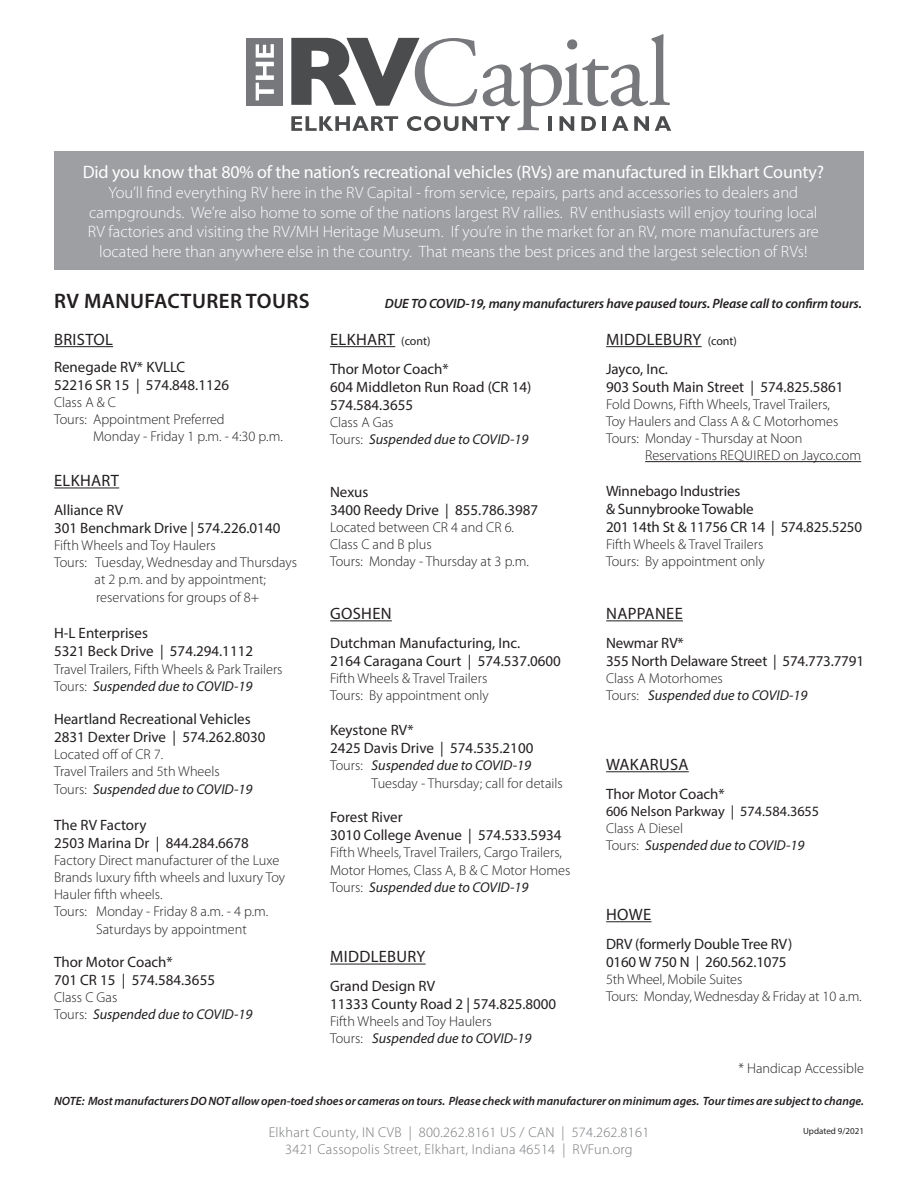
<style>
.page{position:relative;width:918px;height:1188px;background:#fff}
.page>*{position:absolute;margin:0;border:0;box-sizing:border-box;transform-origin:0 0}
.t1{font:600 21px "Myriad Pro";letter-spacing:.02em;color:#231f20}
.t2{font:18px "Myriad Pro";letter-spacing:-.01em;color:#fff}
.t3{font:300 16.5px/19.8px "Myriad Pro";color:#fff;text-align:center}
.t4{font:16.5px "Myriad Pro";letter-spacing:.02em;color:#231f20}
.t5{font:15px/18px "Myriad Pro";color:#231f20}
.t6{font:300 14.25px/17.1px "Myriad Pro";color:#231f20}
.t7{font:italic 14.25px "Myriad Pro";color:#231f20}
.t8{font:300 14.25px "Myriad Pro";letter-spacing:.02em;color:#76787b}
.t9{font:14.25px "Myriad Pro";color:#231f20}
.t10{font:italic 600 13.5px "Myriad Pro";letter-spacing:-.01em;color:#231f20}
.t11{font:italic 600 12px "Myriad Pro";color:#231f20}
.t12{font:9px "Myriad Pro";color:#231f20}
.s1{font-weight:300;font-style:normal}
.s2{font-size:12px}
.s3{font-weight:400;font-style:italic}
</style>
<div class="page">
<div style="left:54px;top:152px;width:810px;height:118px;background:#9d9fa2"></div>
<hr style="left:54px;top:346px;width:59px;height:1px;background:#231f20">
<hr style="left:54px;top:488px;width:65px;height:1px;background:#231f20">
<hr style="left:330px;top:346px;width:65px;height:1px;background:#231f20">
<hr style="left:330px;top:620px;width:62px;height:1px;background:#231f20">
<hr style="left:330px;top:964px;width:96px;height:1px;background:#231f20">
<hr style="left:606px;top:346px;width:96px;height:1px;background:#231f20">
<hr style="left:645px;top:461px;width:216px;height:1px;background:#231f20">
<hr style="left:606px;top:620px;width:77px;height:1px;background:#231f20">
<hr style="left:606px;top:771px;width:83px;height:1px;background:#231f20">
<hr style="left:606px;top:921px;width:46px;height:1px;background:#231f20">
<div style="left:247px;top:38px;width:36px;height:67px;background:#76787b"></div>
<svg style="left:256px;top:44px;width:18px;height:56px"></svg>
<svg style="left:291px;top:34px;width:380px;height:97px"></svg>
<p class="t2" style="left:83px;top:161px;width:743px">Did you know that 80% of the nation’s recreational vehicles (RVs) are manufactured in Elkhart County?</p>
<p class="t3" style="left:88px;top:182px;width:733px">You’ll find everything RV here in the RV Capital - from service, repairs, parts and accessories to dealers and campgrounds. We’re also home to some of the nations largest RV rallies. RV enthusiasts will enjoy touring local RV factories and visiting the RV/MH Heritage Museum. If you’re in the market for an RV, more manufacturers are located here than anywhere else in the country. That means the best prices and the largest selection of RVs!</p>
<p class="t1" style="left:54px;top:287px;width:257px">RV MANUFACTURER TOURS</p>
<p class="t10" style="left:385px;top:295px;width:479px">DUE TO COVID-19, many manufacturers have paused tours. Please call to confirm tours.</p>
<p class="t4" style="left:54px;top:329px;width:60px">BRISTOL</p>
<p class="t5" style="left:54px;top:358px;width:133px">Renegade RV* KVLLC</p>
<p class="t5" style="left:54px;top:376px;width:177px">52216 SR 15 | 574.848.1126</p>
<p class="t6" style="left:54px;top:394px;width:64px">Class A &amp; C</p>
<p class="t6" style="left:54px;top:411px;width:172px">Tours: Appointment Preferred</p>
<p class="t6" style="left:93px;top:428px;width:191px">Monday - Friday 1 p.m. - 4:30 p.m.</p>
<p class="t4" style="left:54px;top:471px;width:66px">ELKHART</p>
<p class="t5" style="left:54px;top:501px;width:71px">Alliance RV</p>
<p class="t5" style="left:54px;top:519px;width:228px">301 Benchmark Drive | 574.226.0140</p>
<p class="t6" style="left:54px;top:537px;width:163px">Fifth Wheels and Toy Haulers</p>
<p class="t6" style="left:95px;top:554px;width:204px;line-height:17.5px;text-indent:-41px">Tours: Tuesday, Wednesday and Thursdays at 2 p.m. and by appointment; reservations for groups of 8+</p>
<p class="t5" style="left:54px;top:624px;width:96px">H-L Enterprises</p>
<p class="t5" style="left:54px;top:642px;width:201px">5321 Beck Drive | 574.294.1112</p>
<p class="t6" style="left:54px;top:660px;width:230px">Travel Trailers, Fifth Wheels &amp; Park Trailers</p>
<p class="t7" style="left:54px;top:677px;width:200px"><span class="s1">Tours:</span> Suspended due to COVID-19</p>
<p class="t5" style="left:54px;top:709px;width:198px">Heartland Recreational Vehicles</p>
<p class="t5" style="left:54px;top:727px;width:213px">2831 Dexter Drive | 574.262.8030</p>
<p class="t6" style="left:54px;top:745px;width:111px">Located off of CR 7.</p>
<p class="t6" style="left:54px;top:762px;width:167px">Travel Trailers and 5th Wheels</p>
<p class="t7" style="left:54px;top:780px;width:200px"><span class="s1">Tours:</span> Suspended due to COVID-19</p>
<p class="t5" style="left:54px;top:816px;width:94px">The RV Factory</p>
<p class="t5" style="left:54px;top:834px;width:196px">2503 Marina Dr | 844.284.6678</p>
<p class="t6" style="left:54px;top:851px;width:233px">Factory Direct manufacturer of the Luxe<br>Brands luxury fifth wheels and luxury Toy<br>Hauler fifth wheels.</p>
<p class="t6" style="left:96px;top:902px;width:174px;line-height:18px;text-indent:-42px">Tours: Monday - Friday 8 a.m. - 4 p.m.<br>Saturdays by appointment</p>
<p class="t5" style="left:54px;top:953px;width:120px">Thor Motor Coach*</p>
<p class="t5" style="left:54px;top:971px;width:163px">701 CR 15 | 574.584.3655</p>
<p class="t6" style="left:54px;top:989px;width:65px">Class C Gas</p>
<p class="t7" style="left:54px;top:1006px;width:200px"><span class="s1">Tours:</span> Suspended due to COVID-19</p>
<p class="t4" style="left:330px;top:329px;width:102px">ELKHART <span class="s2">(cont)</span></p>
<p class="t5" style="left:330px;top:360px;width:120px">Thor Motor Coach*</p>
<p class="t5" style="left:330px;top:378px;width:203px">604 Middleton Run Road (CR 14)</p>
<p class="t5" style="left:330px;top:396px;width:85px">574.584.3655</p>
<p class="t6" style="left:330px;top:413px;width:65px">Class A Gas</p>
<p class="t7" style="left:330px;top:430px;width:200px"><span class="s1">Tours:</span> Suspended due to COVID-19</p>
<p class="t5" style="left:330px;top:483px;width:40px">Nexus</p>
<p class="t5" style="left:330px;top:501px;width:210px">3400 Reedy Drive | 855.786.3987</p>
<p class="t6" style="left:330px;top:519px;width:186px">Located between CR 4 and CR 6.<br>Class C and B plus</p>
<p class="t6" style="left:330px;top:553px;width:200px">Tours: Monday - Thursday at 3 p.m.</p>
<p class="t4" style="left:330px;top:604px;width:63px">GOSHEN</p>
<p class="t5" style="left:330px;top:634px;width:192px">Dutchman Manufacturing, Inc.</p>
<p class="t5" style="left:330px;top:652px;width:232px">2164 Caragana Court | 574.537.0600</p>
<p class="t6" style="left:330px;top:670px;width:159px">Fifth Wheels &amp; Travel Trailers</p>
<p class="t6" style="left:330px;top:687px;width:160px">Tours: By appointment only</p>
<p class="t5" style="left:330px;top:720px;width:85px">Keystone RV*</p>
<p class="t5" style="left:330px;top:738px;width:205px">2425 Davis Drive | 574.535.2100</p>
<p class="t6" style="left:372px;top:756px;width:193px;line-height:18px;text-indent:-42px">Tours: <span class="s3">Suspended due to COVID-19<br></span>Tuesday - Thursday; call for details</p>
<p class="t5" style="left:330px;top:808px;width:74px">Forest River</p>
<p class="t5" style="left:330px;top:826px;width:233px">3010 College Avenue | 574.533.5934</p>
<p class="t6" style="left:330px;top:844px;width:242px">Fifth Wheels, Travel Trailers, Cargo Trailers,<br>Motor Homes, Class A, B &amp; C Motor Homes<br>Tours: <span class="s3">Suspended due to COVID-19</span></p>
<p class="t4" style="left:330px;top:947px;width:97px">MIDDLEBURY</p>
<p class="t5" style="left:330px;top:977px;width:107px">Grand Design RV</p>
<p class="t5" style="left:330px;top:995px;width:228px">11333 County Road 2 | 574.825.8000</p>
<p class="t6" style="left:330px;top:1013px;width:163px">Fifth Wheels and Toy Haulers</p>
<p class="t7" style="left:330px;top:1030px;width:203px"><span class="s1">Tours:</span> Suspended due to COVID-19</p>
<p class="t4" style="left:606px;top:329px;width:132px">MIDDLEBURY <span class="s2">(cont)</span></p>
<p class="t5" style="left:606px;top:360px;width:239px">Jayco, Inc.<br>903 South Main Street | 574.825.5861</p>
<p class="t6" style="left:606px;top:395px;width:234px">Fold Downs, Fifth Wheels, Travel Trailers,<br>Toy Haulers and Class A &amp; C Motorhomes</p>
<p class="t6" style="left:645px;top:430px;width:218px;text-indent:-39px">Tours: Monday - Thursday at Noon<br>Reservations REQUIRED on Jayco.com</p>
<p class="t5" style="left:606px;top:482px;width:149px">Winnebago Industries<br>&amp; Sunnybrooke Towable</p>
<p class="t5" style="left:606px;top:518px;width:258px">201 14th St &amp; 11756 CR 14 | 574.825.5250</p>
<p class="t6" style="left:606px;top:536px;width:159px">Fifth Wheels &amp; Travel Trailers</p>
<p class="t6" style="left:606px;top:553px;width:160px">Tours: By appointment only</p>
<p class="t4" style="left:606px;top:604px;width:78px">NAPPANEE</p>
<p class="t5" style="left:606px;top:634px;width:79px">Newmar RV*</p>
<p class="t5" style="left:606px;top:652px;width:260px">355 North Delaware Street | 574.773.7791</p>
<p class="t6" style="left:606px;top:670px;width:118px">Class A Motorhomes</p>
<p class="t7" style="left:606px;top:687px;width:203px"><span class="s1">Tours:</span> Suspended due to COVID-19</p>
<p class="t4" style="left:606px;top:754px;width:84px">WAKARUSA</p>
<p class="t5" style="left:606px;top:785px;width:120px">Thor Motor Coach*</p>
<p class="t9" style="left:606px;top:802px;width:215px">606 Nelson Parkway | 574.584.3655</p>
<p class="t6" style="left:606px;top:820px;width:79px">Class A Diesel</p>
<p class="t7" style="left:606px;top:837px;width:200px"><span class="s1">Tours:</span> Suspended due to COVID-19</p>
<p class="t4" style="left:606px;top:904px;width:47px">HOWE</p>
<p class="t5" style="left:606px;top:935px;width:188px">DRV (formerly Double Tree RV)</p>
<p class="t5" style="left:606px;top:953px;width:182px">0160 W 750 N | 260.562.1075</p>
<p class="t6" style="left:606px;top:971px;width:138px">5th Wheel, Mobile Suites</p>
<p class="t6" style="left:606px;top:988px;width:257px">Tours: Monday, Wednesday &amp; Friday at 10 a.m.</p>
<p class="t6" style="left:738px;top:1060px;width:127px">* Handicap Accessible</p>
<p class="t11" style="left:54px;top:1093px;width:812px">NOTE: Most manufacturers DO NOT allow open-toed shoes or cameras on tours. Please check with manufacturer on minimum ages. Tour times are subject to change.</p>
<p class="t8" style="left:269px;top:1123px;width:382px">Elkhart County, IN CVB | 800.262.8161 US / CAN | 574.262.8161</p>
<p class="t8" style="left:285px;top:1141px;width:349px">3421 Cassopolis Street, Elkhart, Indiana 46514 | RVFun.org</p>
<p class="t12" style="left:803px;top:1125px;width:62px">Updated 9/2021</p>
</div>
